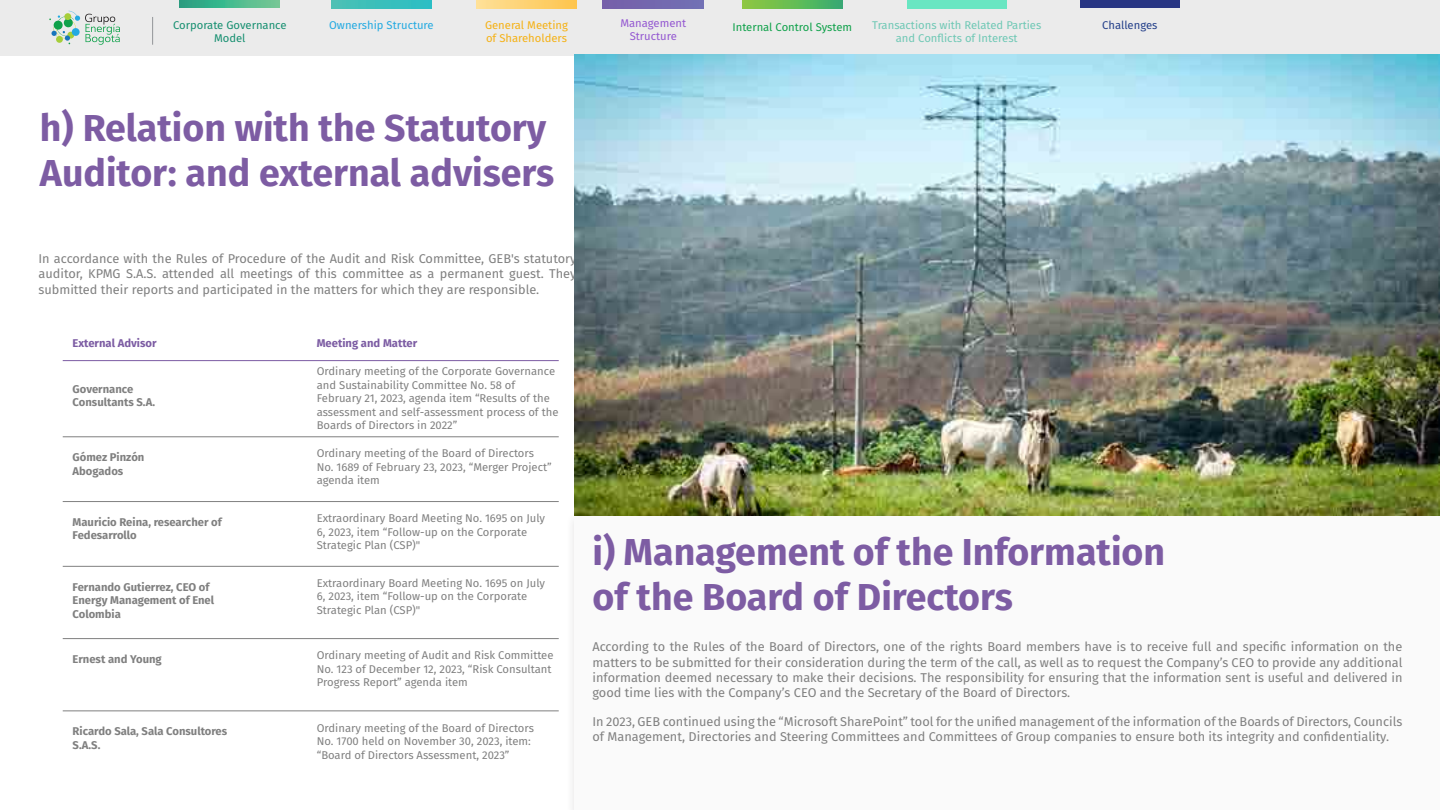
<style>
.page{position:relative;width:1440px;height:810px;background:#fff}
.page>*{position:absolute;margin:0;border:0;box-sizing:border-box;transform-origin:0 0}
.t1{font:700 37.5px/45px "Fira Sans";color:#7d5ca3}
.t2{font:12.75px/15.3px "Fira Sans";color:#808080;text-align:justify}
.t3{font:11.25px/13.5px "Fira Sans";color:#808080}
.t4{font:700 11.25px/13.5px "Fira Sans";color:#808080}
.t5{font:11.25px/13.5px "Fira Sans";color:#6fc8b5;text-align:center}
.t6{font:700 11.25px "Fira Sans";color:#7c5ca3}
.t7{font:11.25px/13.5px "Fira Sans";color:#f5b114}
.t8{font:11.25px/13.5px "Fira Sans";color:#168f70;text-align:center}
.t9{font:11.25px "Fira Sans";color:#0fa14a}
.t10{font:11.25px/13.5px "Fira Sans";color:#9458d1;text-align:center}
.t11{font:11.25px "Fira Sans";color:#24aae1}
.t12{font:11.25px "Fira Sans";color:#24408a}
</style>
<div class="page">
<div style="left:0;top:0;width:1440px;height:56px;background:#ebebeb"></div>
<svg style="left:49px;top:11px;width:71px;height:34px"></svg>
<svg style="left:152px;top:17px;width:1px;height:28px"></svg>
<svg style="left:180px;top:0;width:100px;height:8px"></svg>
<svg style="left:331px;top:0;width:101px;height:8px"></svg>
<svg style="left:476px;top:0;width:101px;height:9px"></svg>
<div style="left:603px;top:0;width:101px;height:9px;background:#7367ae"></div>
<svg style="left:742px;top:0;width:100px;height:9px"></svg>
<div style="left:907px;top:0;width:100px;height:9px;background:#69e6c2"></div>
<div style="left:1080px;top:0;width:100px;height:8px;background:#283583"></div>
<div style="left:575px;top:515px;width:865px;height:295px;background:#fafafa"></div>
<hr style="left:63px;top:360px;width:496px;height:1px;background:#7c5ca3">
<hr style="left:63px;top:436px;width:496px;height:1px;background:#808080">
<hr style="left:63px;top:501px;width:496px;height:1px;background:#808080">
<hr style="left:63px;top:566px;width:496px;height:1px;background:#808080">
<hr style="left:63px;top:638px;width:496px;height:1px;background:#808080">
<hr style="left:63px;top:710px;width:496px;height:1px;background:#808080">
<img style="left:575px;top:55px;width:865px;height:461px">
<p class="t8" style="left:173px;top:18px;width:115px">Corporate Governance<br>Model</p>
<p class="t11" style="left:329px;top:16px;width:106px">Ownership Structure</p>
<p class="t7" style="left:485px;top:18px;width:84px">General Meeting of Shareholders</p>
<p class="t10" style="left:620px;top:16px;width:67px">Management<br>Structure</p>
<p class="t9" style="left:732px;top:18px;width:121px">Internal Control System</p>
<p class="t5" style="left:872px;top:18px;width:171px">Transactions with Related Parties and Conflicts of Interest</p>
<p class="t12" style="left:1102px;top:16px;width:57px">Challenges</p>
<p class="t1" style="left:40px;top:103px;width:516px">h) Relation with the Statutory<br>Auditor: and external advisers</p>
<p class="t2" style="left:38px;top:251px;width:539px">In accordance with the Rules of Procedure of the Audit and Risk Committee, GEB's statutory auditor, KPMG S.A.S. attended all meetings of this committee as a permanent guest. They submitted their reports and participated in the matters for which they are responsible.</p>
<p class="t6" style="left:73px;top:334px;width:85px">External Advisor</p>
<p class="t6" style="left:317px;top:334px;width:102px">Meeting and Matter</p>
<p class="t4" style="left:73px;top:381px;width:84px">Governance<br>Consultants S.A.</p>
<p class="t4" style="left:73px;top:450px;width:73px">Gómez Pinzón<br>Abogados</p>
<p class="t4" style="left:73px;top:515px;width:151px">Mauricio Reina, researcher of<br>Fedesarrollo</p>
<p class="t4" style="left:73px;top:579px;width:143px">Fernando Gutierrez, CEO of<br>Energy Management of Enel<br>Colombia</p>
<p class="t4" style="left:73px;top:652px;width:91px">Ernest and Young</p>
<p class="t4" style="left:73px;top:724px;width:156px">Ricardo Sala, Sala Consultores<br>S.A.S.</p>
<p class="t3" style="left:317px;top:364px;width:243px">Ordinary meeting of the Corporate Governance and Sustainability Committee No. 58 of February 21, 2023, agenda item “Results of the assessment and self-assessment process of the Boards of Directors in 2022”</p>
<p class="t3" style="left:317px;top:446px;width:236px">Ordinary meeting of the Board of Directors<br>No. 1689 of February 23, 2023, “Merger Project” agenda item</p>
<p class="t3" style="left:317px;top:511px;width:230px">Extraordinary Board Meeting No. 1695 on July<br>6, 2023, item “Follow-up on the Corporate<br>Strategic Plan (CSP)"</p>
<p class="t3" style="left:317px;top:576px;width:230px">Extraordinary Board Meeting No. 1695 on July<br>6, 2023, item “Follow-up on the Corporate<br>Strategic Plan (CSP)"</p>
<p class="t3" style="left:317px;top:648px;width:238px">Ordinary meeting of Audit and Risk Committee<br>No. 123 of December 12, 2023, “Risk Consultant<br>Progress Report” agenda item</p>
<p class="t3" style="left:317px;top:721px;width:219px">Ordinary meeting of the Board of Directors<br>No. 1700 held on November 30, 2023, item: “Board of Directors Assessment, 2023”</p>
<p class="t1" style="left:592px;top:526px;width:574px">i) Management of the Information of the Board of Directors</p>
<p class="t2" style="left:593px;top:639px;width:812px">According to the Rules of the Board of Directors, one of the rights Board members have is to receive full and specific information on the matters to be submitted for their consideration during the term of the call, as well as to request the Company’s CEO to provide any additional information deemed necessary to make their decisions. The responsibility for ensuring that the information sent is useful and delivered in good time lies with the Company’s CEO and the Secretary of the Board of Directors.</p>
<p class="t2" style="left:593px;top:713px;width:811px">In 2023, GEB continued using the “Microsoft SharePoint” tool for the unified management of the information of the Boards of Directors, Councils of Management, Directories and Steering Committees and Committees of Group companies to ensure both its integrity and confidentiality.</p>
</div>
